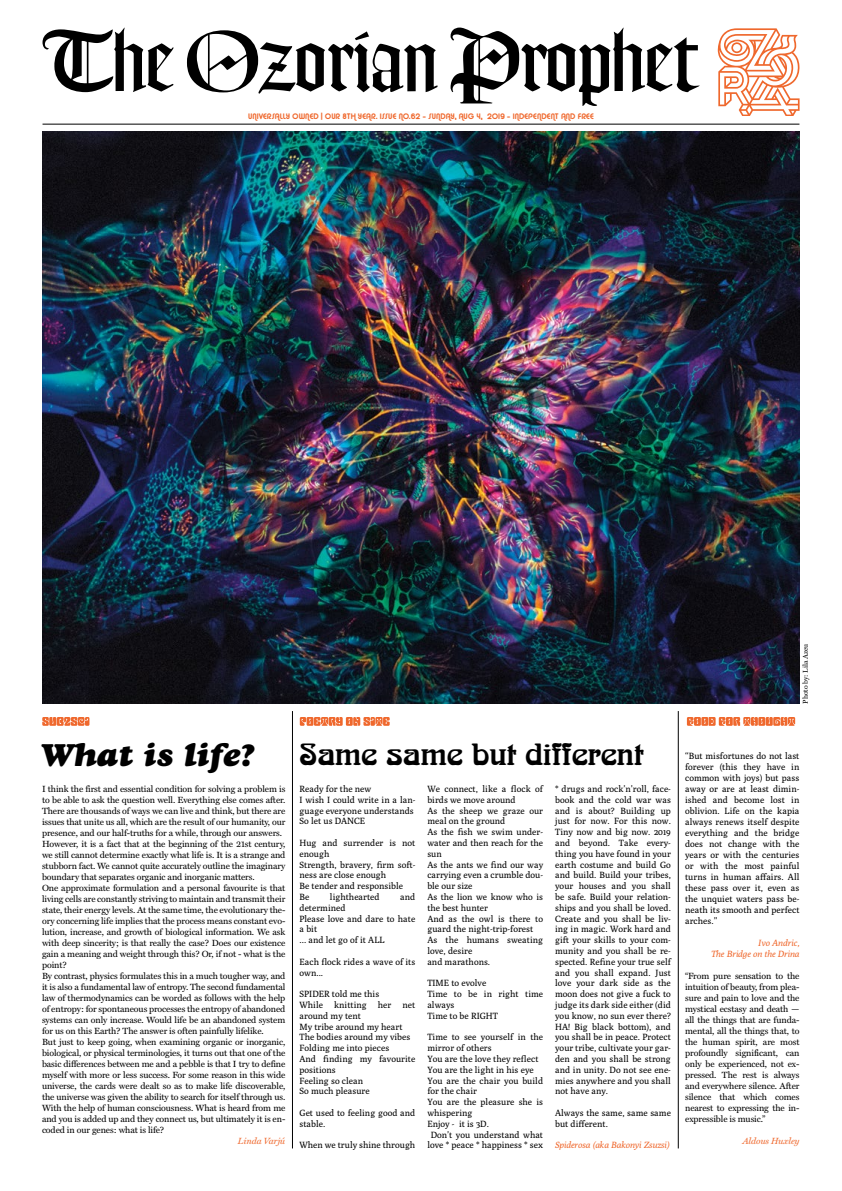
<style>
.page{position:relative;width:842px;height:1191px;background:#fff}
.page>*{position:absolute;margin:0;border:0;box-sizing:border-box;transform-origin:0 0}
.t1{font:italic 32px "Goudy Heavyface";color:#000}
.t2{font:30px "Arnold Boecklin H";color:#000}
.t3{font:9px/10.8px "Poly";color:#000}
.t4{font:9px/11px "Miller Text";letter-spacing:-.01em;color:#000}
.t5{font:italic 9px/11px "Poly";color:#ef682d;text-align:right}
.t6{font:italic 9px "Miller Text";letter-spacing:-.01em;color:#ef682d}
.t7{font:8px "Alba";letter-spacing:.035em;color:#ef682d}
.t8{font:7px "Miller Text";color:#000}
</style>
<div class="page">
<hr style="left:43px;top:124px;width:756px;height:1px;background:#000">
<svg style="left:43px;top:27px;width:131px;height:65px"></svg>
<svg style="left:187px;top:30px;width:251px;height:64px"></svg>
<svg style="left:451px;top:27px;width:249px;height:79px"></svg>
<svg style="left:718px;top:28px;width:81px;height:88px"></svg>
<img style="left:43px;top:132px;width:756px;height:572px">
<svg style="left:42px;top:717px;width:47px;height:9px"></svg>
<svg style="left:300px;top:717px;width:90px;height:9px"></svg>
<svg style="left:687px;top:717px;width:108px;height:9px"></svg>
<hr style="left:292px;top:711px;width:1px;height:437px;background:#000">
<hr style="left:678px;top:711px;width:1px;height:437px;background:#000">
<p class="t7" style="left:248px;top:111px;width:347px">UNIVERSALLY OWNED | OUR 8TH YEAR. ISSUE NO.62 – SUNDAY, AUG 4, 2019 – INDEPENDENT AND FREE</p>
<p class="t8" style="left:801px;top:704px;width:62px;rotate:-90deg">Photo by: Lila Azeu</p>
<h1 class="t1" style="left:42px;top:735px;width:214px">What is life?</h1>
<p class="t4" style="left:42px;top:783px;width:245px">I think the first and essential condition for solving a problem is to be able to ask the question well. Everything else comes after.<br>There are thousands of ways we can live and think, but there are issues that unite us all, which are the result of our humanity, our presence, and our half-truths for a while, through our answers.<br>However, it is a fact that at the beginning of the 21st century, we still cannot determine exactly what life is. It is a strange and stubborn fact. We cannot quite accurately outline the imaginary boundary that separates organic and inorganic matters.<br>One approximate formulation and a personal favourite is that living cells are constantly striving to maintain and transmit their state, their energy levels. At the same time, the evolutionary the&shy;ory concerning life implies that the process means constant evo&shy;lution, increase, and growth of biological information. We ask with deep sincerity; is that really the case? Does our existence gain a meaning and weight through this? Or, if not - what is the point?<br>By contrast, physics formulates this in a much tougher way, and it is also a fundamental law of entropy. The second fundamental law of thermodynamics can be worded as follows with the help of entropy: for spontaneous processes the entropy of abandoned systems can only increase. Would life be an abandoned system for us on this Earth? The answer is often painfully lifelike.<br>But just to keep going, when examining organic or inorganic, biological, or physical terminologies, it turns out that one of the basic differences between me and a pebble is that I try to define myself with more or less success. For some reason in this wide universe, the cards were dealt so as to make life discoverable, the universe was given the ability to search for itself through us.<br>With the help of human consciousness. What is heard from me and you is added up and they connect us, but ultimately it is en&shy;coded in our genes: what is life?</p>
<p class="t6" style="left:238px;top:1135px;width:49px">Linda Varjú</p>
<h2 class="t2" style="left:300px;top:737px;width:345px">Same same but different</h2>
<p class="t3" style="left:300px;top:783px;width:117px">Ready for the new<br>I wish I could write in a lan&shy;guage everyone understands<br>So let us DANCE</p>
<p class="t3" style="left:300px;top:837px;width:117px">Hug and surrender is not enough<br>Strength, bravery, firm soft&shy;ness are close enough<br>Be tender and responsible<br>Be</p>
<p class="t3" style="left:427px;top:783px;width:117px">We connect, like a flock of birds we move around<br>As the sheep we graze our meal on the ground<br>As the fish we swim under&shy;water and then reach for the sun<br>As the ants we find our way carrying even a crumble dou&shy;ble our size<br>As the lion we know who is the best hunter<br>And as the owl is there to guard the night-trip-forest<br>As the humans sweating love, desire<br>and marathons.</p>
<p class="t3" style="left:427px;top:977px;width:117px">TIME to evolve<br>Time to be in right time always<br>Time to be RIGHT</p>
<p class="t3" style="left:427px;top:1031px;width:117px">Time to see yourself in the</p>
<p class="t3" style="left:427px;top:1042px;width:66px">mirror of others</p>
<p class="t3" style="left:427px;top:1053px;width:113px">You are the love they reflect</p>
<p class="t3" style="left:427px;top:1064px;width:108px">You are the light in his eye</p>
<p class="t3" style="left:427px;top:1075px;width:117px">You are the chair you build</p>
<p class="t3" style="left:427px;top:1085px;width:51px">for the chair</p>
<p class="t3" style="left:427px;top:1096px;width:117px">You are the pleasure she is</p>
<p class="t3" style="left:427px;top:1107px;width:47px">whispering</p>
<p class="t3" style="left:427px;top:1118px;width:63px">Enjoy - it is 3D.</p>
<p class="t3" style="left:431px;top:1129px;width:114px">Don’t you understand what</p>
<p class="t3" style="left:427px;top:1139px;width:117px">love * peace * happiness * sex</p>
<p class="t3" style="left:555px;top:783px;width:117px;text-align:justify">* drugs and rock’n’roll, face&shy;book and the cold war was and is about? Building up just for now. For this now.<br>Tiny now and big now. 2019 and beyond. Take every&shy;thing you have found in your earth costume and build Go and build. Build your tribes, your houses and you shall be safe. Build your relation&shy;ships and you shall be loved.<br>Create and you shall be liv&shy;ing in magic. Work hard and gift your skills to your com&shy;munity and you shall be re&shy;spected. Refine your true self and you shall expand. Just love your dark side as the moon does not give a fuck to judge its dark side either (did you know, no sun ever there?<br>HA! Big black bottom), and you shall be in peace. Protect your tribe, cultivate your gar&shy;den and you shall be strong and in unity. Do not see ene&shy;mies anywhere and you shall not have any.</p>
<p class="t3" style="left:555px;top:1107px;width:117px">Always the same, same same but different.</p>
<p class="t5" style="left:555px;top:1139px;width:116px">Spiderosa (aka Bakonyi Zsuzsi)</p>
<p class="t3" style="left:330px;top:891px;width:51px">lighthearted</p>
<p class="t3" style="left:400px;top:891px;width:17px">and</p>
<p class="t3" style="left:300px;top:902px;width:117px">determined<br>Please love and dare to hate a bit<br>... and let go of it ALL</p>
<p class="t3" style="left:300px;top:956px;width:117px">Each flock rides a wave of its own...</p>
<p class="t3" style="left:300px;top:988px;width:117px">SPIDER told me this<br>While knitting her net around my tent<br>My tribe around my heart<br>The bodies around my vibes<br>Folding me into pieces<br>And finding my favourite positions<br>Feeling so clean<br>So much pleasure</p>
<p class="t3" style="left:300px;top:1107px;width:117px">Get used to feeling good and stable.</p>
<p class="t3" style="left:300px;top:1139px;width:117px">When we truly shine through</p>
<p class="t3" style="left:685px;top:750px;width:116px;text-align:justify">“But misfortunes do not last forever (this they have in common with joys) but pass away or are at least dimin&shy;ished and become lost in oblivion. Life on the kapia always renews itself despite everything and the bridge does not change with the years or with the centuries or with the most painful turns in human affairs. All these pass over it, even as the unquiet waters pass be&shy;neath its smooth and perfect arches.”</p>
<p class="t5" style="left:711px;top:937px;width:90px">Ivo Andric,<br>The Bridge on the Drina</p>
<p class="t4" style="left:685px;top:970px;width:116px;text-align:justify">“From pure sensation to the intuition of beauty, from plea&shy;sure and pain to love and the mystical ecstasy and death — all the things that are funda&shy;mental, all the things that, to the human spirit, are most profoundly significant, can only be experienced, not ex&shy;pressed. The rest is always and everywhere silence. After silence that which comes nearest to expressing the in&shy;expressible is music.”</p>
<p class="t6" style="left:743px;top:1135px;width:58px">Aldous Huxley</p>
</div>
